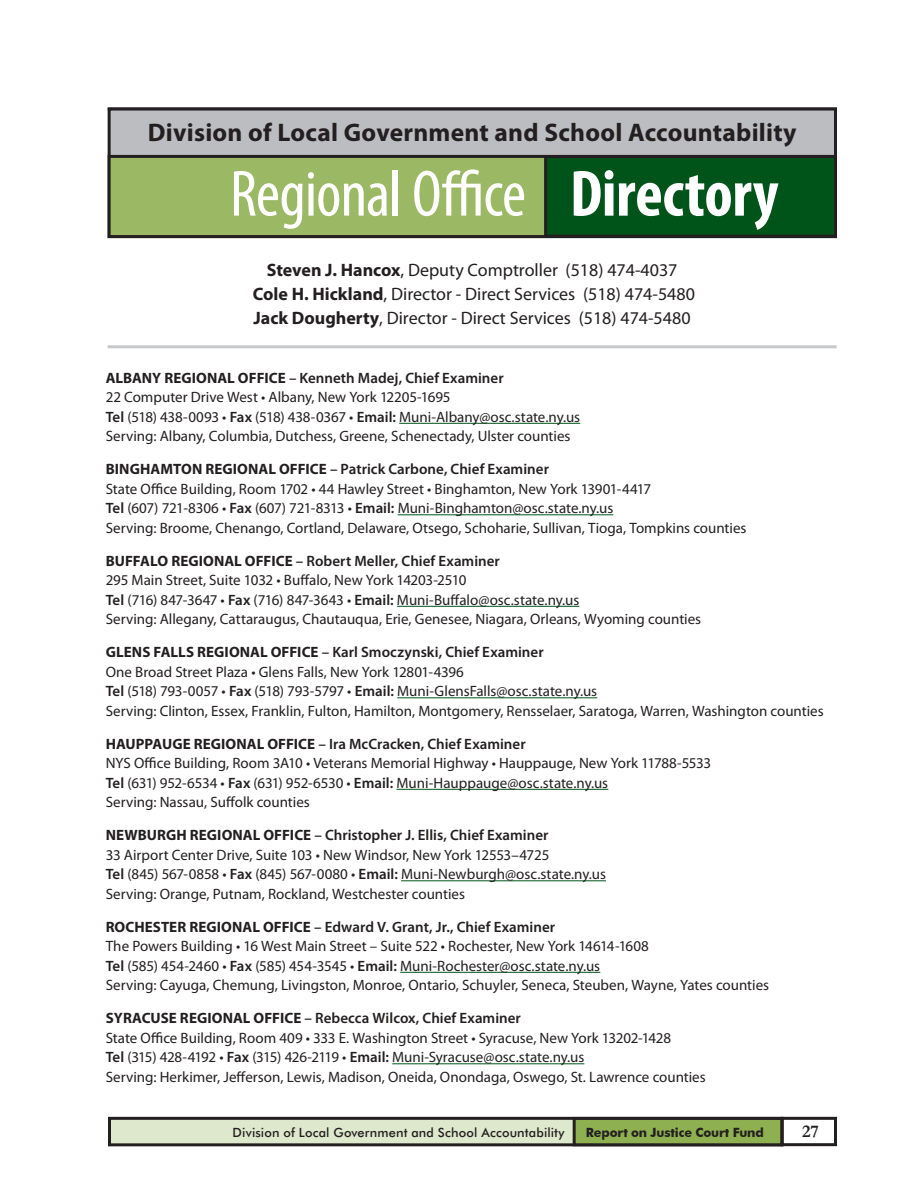
<style>
.page{position:relative;width:918px;height:1188px;background:#fff}
.page>*{position:absolute;margin:0;border:0;box-sizing:border-box;transform-origin:0 0}
.t1{font:condensed 66px "Myriad Pro";letter-spacing:-.015em;color:#fff}
.t2{font:700 condensed 66px "Myriad Pro";letter-spacing:-.005em;color:#fff}
.t3{font:700 25.5px "Myriad Pro";letter-spacing:.01em;color:#231f20}
.t4{font:18px "Myriad Pro";color:#231f20}
.t5{font:700 18px "Garamond";color:#231f20}
.t6{font:15px/19.5px "Myriad Pro";color:#231f20}
.t7{font:500 12.75px "Futura BT";letter-spacing:.01em;color:#231f20}
.t8{font:700 12.75px "Futura BT";letter-spacing:-.01em;color:#231f20}
.s1{font-weight:700}
.s2{font-weight:600}
</style>
<div class="page">
<div style="left:110px;top:1118px;width:672px;height:27px;background:#dee8cc"></div>
<div style="left:108px;top:1117px;width:675px;height:29px;border:3px solid #231f20"></div>
<div style="left:574px;top:1118px;width:208px;height:27px;background:#8fb051"></div>
<div style="left:573px;top:1117px;width:210px;height:29px;border:3px solid #231f20"></div>
<div style="left:781px;top:1117px;width:56px;height:29px;border:3px solid #231f20"></div>
<div style="left:109px;top:109px;width:727px;height:128px;background:#bcbdc0"></div>
<div style="left:108px;top:108px;width:729px;height:130px;border:3px solid #231f20"></div>
<div style="left:109px;top:156px;width:726px;height:81px;background:#9bb865"></div>
<div style="left:108px;top:155px;width:729px;height:83px;border:3px solid #231f20"></div>
<div style="left:546px;top:157px;width:290px;height:79px;background:#00541a"></div>
<div style="left:544px;top:155px;width:293px;height:83px;border:3px solid #231f20"></div>
<hr style="left:108px;top:345px;width:729px;height:3px;background:#c7c8ca">
<hr style="left:399px;top:423px;width:181px;height:1px;background:#00541a">
<hr style="left:398px;top:514px;width:215px;height:1px;background:#00541a">
<hr style="left:397px;top:606px;width:182px;height:1px;background:#00541a">
<hr style="left:397px;top:697px;width:200px;height:1px;background:#00541a">
<hr style="left:396px;top:789px;width:212px;height:1px;background:#00541a">
<hr style="left:401px;top:880px;width:205px;height:1px;background:#00541a">
<hr style="left:400px;top:972px;width:200px;height:1px;background:#00541a">
<hr style="left:392px;top:1063px;width:192px;height:1px;background:#00541a">
<p class="t3" style="left:148px;top:116px;width:650px">Division of Local Government and School Accountability</p>
<p class="t1" style="left:230px;top:154px;width:298px">Regional Office</p>
<p class="t2" style="left:570px;top:152px;width:210px">Directory</p>
<p class="t4" style="left:267px;top:258px;width:412px"><span class="s1">Steven J. Hancox</span>, Deputy Comptroller (518) 474-4037</p>
<p class="t4" style="left:253px;top:282px;width:444px"><span class="s1">Cole H. Hickland</span>, Director - Direct Services (518) 474-5480</p>
<p class="t4" style="left:254px;top:306px;width:438px"><span class="s1">Jack Dougherty</span>, Director - Direct Services (518) 474-5480</p>
<p class="t6" style="left:106px;top:368px;width:476px"><span class="s1">ALBANY REGIONAL OFFICE</span> <span class="s2">– Kenneth Madej, Chief Examiner<br></span>22 Computer Drive West • Albany, New York 12205-1695<br><span class="s2">Tel</span> (518) 438-0093 • <span class="s2">Fax</span> (518) 438-0367 • <span class="s2">Email:</span> Muni-Albany@osc.state.ny.us Serving: Albany, Columbia, Dutchess, Greene, Schenectady, Ulster counties</p>
<p class="t6" style="left:106px;top:459px;width:642px"><span class="s1">BINGHAMTON REGIONAL OFFICE</span> <span class="s2">– Patrick Carbone, Chief Examiner<br></span>State Office Building, Room 1702 • 44 Hawley Street • Binghamton, New York 13901-4417<br><span class="s2">Tel</span> (607) 721-8306 • <span class="s2">Fax</span> (607) 721-8313 • <span class="s2">Email:</span> Muni-Binghamton@osc.state.ny.us<br>Serving: Broome, Chenango, Cortland, Delaware, Otsego, Schoharie, Sullivan, Tioga, Tompkins counties</p>
<p class="t6" style="left:106px;top:551px;width:597px"><span class="s1">BUFFALO REGIONAL OFFICE</span> <span class="s2">– Robert Meller, Chief Examiner<br></span>295 Main Street, Suite 1032 • Buffalo, New York 14203-2510<br><span class="s2">Tel</span> (716) 847-3647 • <span class="s2">Fax</span> (716) 847-3643 • <span class="s2">Email:</span> Muni-Buffalo@osc.state.ny.us<br>Serving: Allegany, Cattaraugus, Chautauqua, Erie, Genesee, Niagara, Orleans, Wyoming counties</p>
<p class="t6" style="left:106px;top:642px;width:720px"><span class="s1">GLENS FALLS REGIONAL OFFICE</span> <span class="s2">– Karl Smoczynski, Chief Examiner<br></span>One Broad Street Plaza • Glens Falls, New York 12801-4396<br><span class="s2">Tel</span> (518) 793-0057 • <span class="s2">Fax</span> (518) 793-5797 • <span class="s2">Email:</span> Muni-GlensFalls@osc.state.ny.us<br>Serving: Clinton, Essex, Franklin, Fulton, Hamilton, Montgomery, Rensselaer, Saratoga, Warren, Washington counties</p>
<p class="t6" style="left:106px;top:734px;width:607px"><span class="s1">HAUPPAUGE REGIONAL OFFICE</span> <span class="s2">– Ira McCracken, Chief Examiner<br></span>NYS Office Building, Room 3A10 • Veterans Memorial Highway • Hauppauge, New York 11788-5533<br><span class="s2">Tel</span> (631) 952-6534 • <span class="s2">Fax</span> (631) 952-6530 • <span class="s2">Email:</span> Muni-Hauppauge@osc.state.ny.us<br>Serving: Nassau, Suffolk counties</p>
<p class="t6" style="left:106px;top:825px;width:502px"><span class="s1">NEWBURGH REGIONAL OFFICE</span> <span class="s2">– Christopher J. Ellis, Chief Examiner<br></span>33 Airport Center Drive, Suite 103 • New Windsor, New York 12553–4725<br><span class="s2">Tel</span> (845) 567-0858 • <span class="s2">Fax</span> (845) 567-0080 • <span class="s2">Email:</span> Muni-Newburgh@osc.state.ny.us Serving: Orange, Putnam, Rockland, Westchester counties</p>
<p class="t6" style="left:106px;top:917px;width:665px"><span class="s1">ROCHESTER REGIONAL OFFICE</span> <span class="s2">– Edward V. Grant, Jr., Chief Examiner<br></span>The Powers Building • 16 West Main Street – Suite 522 • Rochester, New York 14614-1608<br><span class="s2">Tel</span> (585) 454-2460 • <span class="s2">Fax</span> (585) 454-3545 • <span class="s2">Email:</span> Muni-Rochester@osc.state.ny.us<br>Serving: Cayuga, Chemung, Livingston, Monroe, Ontario, Schuyler, Seneca, Steuben, Wayne, Yates counties</p>
<p class="t6" style="left:106px;top:1008px;width:602px"><span class="s1">SYRACUSE REGIONAL OFFICE</span> <span class="s2">– Rebecca Wilcox, Chief Examiner<br></span>State Office Building, Room 409 • 333 E. Washington Street • Syracuse, New York 13202-1428<br><span class="s2">Tel</span> (315) 428-4192 • <span class="s2">Fax</span> (315) 426-2119 • <span class="s2">Email:</span> Muni-Syracuse@osc.state.ny.us<br>Serving: Herkimer, Jefferson, Lewis, Madison, Oneida, Onondaga, Oswego, St. Lawrence counties</p>
<p class="t7" style="left:233px;top:1125px;width:333px">Division of Local Government and School Accountability</p>
<p class="t8" style="left:586px;top:1125px;width:179px">Report on Justice Court Fund</p>
<p class="t5" style="left:802px;top:1119px;width:18px">27</p>
</div>
